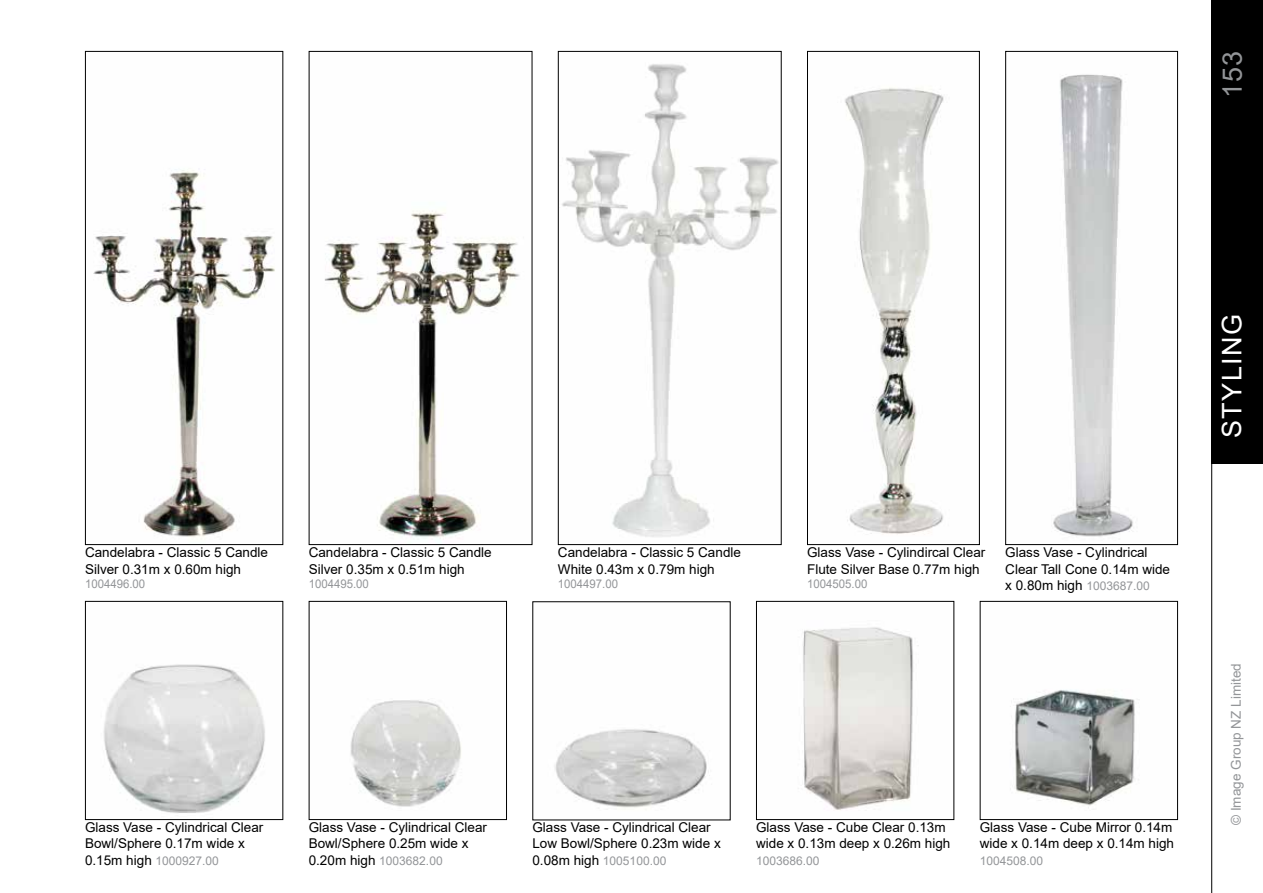
<style>
.page{position:relative;width:1263px;height:893px;background:#fff}
.page>*{position:absolute;margin:0;border:0;box-sizing:border-box;transform-origin:0 0}
.t1{font:27px "Arial";letter-spacing:.05em;color:#fff}
.t2{font:27px "Arial";color:#939598}
.t3{font:13.5px/16.5px "Arial";color:#000}
.t4{font:13.5px "Arial";color:#939598}
.t5{font:12px "Arial";color:#939598}
.t6{font:12px "Arial";color:#939598;scale:.95 1}
.s1{font-size:12px;color:#939598}
.s2{font-size:13.5px;color:#000}
</style>
<div class="page">
<hr style="left:1211px;top:0;width:1px;height:893px;background:#000">
<div style="left:1211px;top:0;width:52px;height:463px;background:#000"></div>
<img style="left:324px;top:210px;width:196px;height:328px">
<div style="left:309px;top:51px;width:223px;height:494px;border:1px solid #000"></div>
<img style="left:93px;top:169px;width:182px;height:371px">
<div style="left:85px;top:51px;width:198px;height:494px;border:1px solid #000"></div>
<img style="left:562px;top:64px;width:217px;height:473px">
<div style="left:558px;top:51px;width:224px;height:494px;border:1px solid #000"></div>
<img style="left:844px;top:88px;width:100px;height:447px">
<div style="left:807px;top:51px;width:173px;height:494px;border:1px solid #000"></div>
<img style="left:1053px;top:74px;width:80px;height:463px">
<div style="left:1005px;top:51px;width:173px;height:494px;border:1px solid #000"></div>
<img style="left:350px;top:700px;width:111px;height:107px">
<div style="left:309px;top:601px;width:198px;height:219px;border:1px solid #000"></div>
<img style="left:103px;top:664px;width:162px;height:149px">
<div style="left:85px;top:601px;width:198px;height:219px;border:1px solid #000"></div>
<img style="left:803px;top:627px;width:116px;height:183px">
<div style="left:756px;top:601px;width:198px;height:219px;border:1px solid #000"></div>
<img style="left:1010px;top:690px;width:125px;height:118px">
<div style="left:980px;top:601px;width:198px;height:219px;border:1px solid #000"></div>
<img style="left:554px;top:729px;width:156px;height:79px">
<h1 class="t2" style="left:1214px;top:98px;width:49px;rotate:-90deg">153</h1>
<p class="t3" style="left:85px;top:544px;width:185px">Candelabra - Classic 5 Candle<br>Silver 0.31m x 0.60m high</p>
<p class="t6" style="left:85px;top:576px;width:65px">1004496.00</p>
<p class="t3" style="left:309px;top:544px;width:185px">Candelabra - Classic 5 Candle<br>Silver 0.35m x 0.51m high</p>
<p class="t6" style="left:309px;top:576px;width:65px">1004495.00</p>
<p class="t3" style="left:558px;top:544px;width:185px">Candelabra - Classic 5 Candle<br>White 0.43m x 0.79m high</p>
<p class="t6" style="left:558px;top:576px;width:65px">1004497.00</p>
<p class="t3" style="left:807px;top:544px;width:180px">Glass Vase - Cylindircal Clear<br>Flute Silver Base 0.77m high</p>
<p class="t6" style="left:807px;top:576px;width:65px">1004505.00</p>
<p class="t3" style="left:1005px;top:544px;width:166px">Glass Vase - Cylindrical<br>Clear Tall Cone 0.14m wide x 0.80m high <span class="s1">1003687.00</span></p>
<p class="t3" style="left:85px;top:819px;width:180px">Glass Vase - Cylindrical Clear<br>Bowl/Sphere 0.17m wide x</p>
<p class="t5" style="left:85px;top:852px;width:135px"><span class="s2">0.15m high</span> 1000927.00</p>
<p class="t3" style="left:309px;top:819px;width:180px">Glass Vase - Cylindrical Clear<br>Bowl/Sphere 0.25m wide x</p>
<p class="t5" style="left:309px;top:852px;width:135px"><span class="s2">0.20m high</span> 1003682.00</p>
<p class="t3" style="left:532px;top:819px;width:190px">Glass Vase - Cylindrical Clear<br>Low Bowl/Sphere 0.23m wide x</p>
<p class="t5" style="left:532px;top:852px;width:135px"><span class="s2">0.08m high</span> 1005100.00</p>
<p class="t3" style="left:756px;top:819px;width:196px">Glass Vase - Cube Clear 0.13m wide x 0.13m deep x 0.26m high</p>
<p class="t5" style="left:756px;top:852px;width:65px">1003686.00</p>
<p class="t3" style="left:980px;top:819px;width:196px">Glass Vase - Cube Mirror 0.14m wide x 0.14m deep x 0.14m high</p>
<p class="t5" style="left:980px;top:852px;width:65px">1004508.00</p>
<h1 class="t1" style="left:1213px;top:438px;width:125px;rotate:-90deg">STYLING</h1>
<p class="t4" style="left:1227px;top:825px;width:163px;rotate:-90deg">© Image Group NZ Limited</p>
</div>
